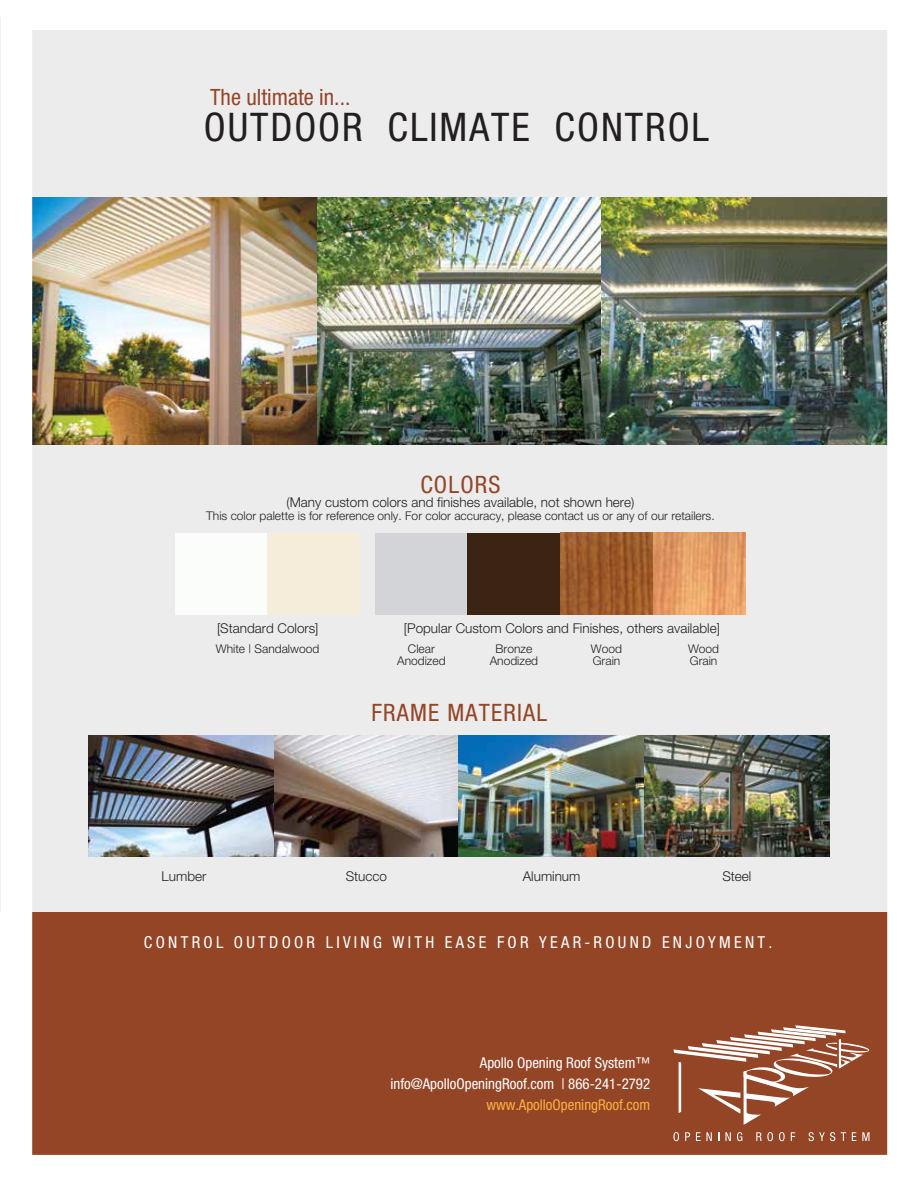
<style>
.page{position:relative;width:918px;height:1188px;background:#fff}
.page>*{position:absolute;margin:0;border:0;box-sizing:border-box;transform-origin:0 0}
.t1{font:condensed 39.45px "Helvetica Neue";letter-spacing:.05em;color:#231f20}
.t2{font:condensed 24px "Helvetica Neue";letter-spacing:.05em;color:#944526}
.t3{font:condensed 22.5px "Helvetica Neue";color:#944526}
.t4{font:condensed 16.5px "Helvetica Neue";letter-spacing:.2em;color:#fff}
.t5{font:condensed 14.85px/21px "Helvetica Neue";color:#fff;text-align:right}
.t6{font:condensed 14.85px "Helvetica Neue";color:#fbb040}
.t7{font:300 13.5px "Helvetica Neue";color:#231f20}
.t8{font:300 12px/12px "Helvetica Neue";color:#231f20;text-align:center}
</style>
<div class="page">
<img style="left:32px;top:30px;width:856px;height:1125px">
<svg style="left:673px;top:1025px;width:196px;height:100px;background:#a8684f"></svg>
<svg style="left:673px;top:1132px;width:6px;height:9px"></svg>
<svg style="left:685px;top:1132px;width:5px;height:9px"></svg>
<svg style="left:696px;top:1132px;width:16px;height:9px"></svg>
<svg style="left:725px;top:1132px;width:6px;height:9px"></svg>
<svg style="left:737px;top:1132px;width:5px;height:9px"></svg>
<svg style="left:756px;top:1132px;width:17px;height:9px"></svg>
<svg style="left:779px;top:1132px;width:6px;height:9px"></svg>
<svg style="left:791px;top:1132px;width:4px;height:9px"></svg>
<svg style="left:809px;top:1132px;width:26px;height:9px"></svg>
<svg style="left:841px;top:1132px;width:5px;height:9px"></svg>
<svg style="left:852px;top:1132px;width:4px;height:9px"></svg>
<svg style="left:862px;top:1132px;width:7px;height:9px"></svg>
<h3 class="t3" style="left:210px;top:84px;width:142px">The ultimate in...</h3>
<h1 class="t1" style="left:204px;top:104px;width:507px">OUTDOOR CLIMATE CONTROL</h1>
<h2 class="t2" style="left:420px;top:471px;width:82px">COLORS</h2>
<p class="t7" style="left:286px;top:494px;width:350px">(Many custom colors and finishes available, not shown here)</p>
<p class="t8" style="left:206px;top:510px;width:510px">This color palette is for reference only. For color accuracy, please contact us or any of our retailers.</p>
<p class="t7" style="left:217px;top:620px;width:103px">[Standard Colors]</p>
<p class="t7" style="left:404px;top:620px;width:318px">[Popular Custom Colors and Finishes, others available]</p>
<p class="t8" style="left:397px;top:642px;width:50px">Clear<br>Anodized</p>
<p class="t8" style="left:591px;top:642px;width:33px;text-align:left">Wood<br>Grain</p>
<p class="t8" style="left:688px;top:642px;width:33px;text-align:left">Wood<br>Grain</p>
<p class="t8" style="left:490px;top:642px;width:50px">Bronze<br>Anodized</p>
<p class="t8" style="left:216px;top:642px;width:105px">White | Sandalwood</p>
<h2 class="t2" style="left:371px;top:698px;width:177px">FRAME MATERIAL</h2>
<p class="t7" style="left:162px;top:868px;width:46px">Lumber</p>
<p class="t7" style="left:346px;top:868px;width:43px">Stucco</p>
<p class="t7" style="left:523px;top:868px;width:59px">Aluminum</p>
<p class="t7" style="left:722px;top:868px;width:31px">Steel</p>
<h3 class="t4" style="left:144px;top:932px;width:630px">CONTROL OUTDOOR LIVING WITH EASE FOR YEAR-ROUND ENJOYMENT.</h3>
<p class="t5" style="left:390px;top:1052px;width:261px">Apollo Opening Roof System™ info@ApolloOpeningRoof.com | 866-241-2792</p>
<p class="t6" style="left:486px;top:1096px;width:165px">www.ApolloOpeningRoof.com</p>
</div>
